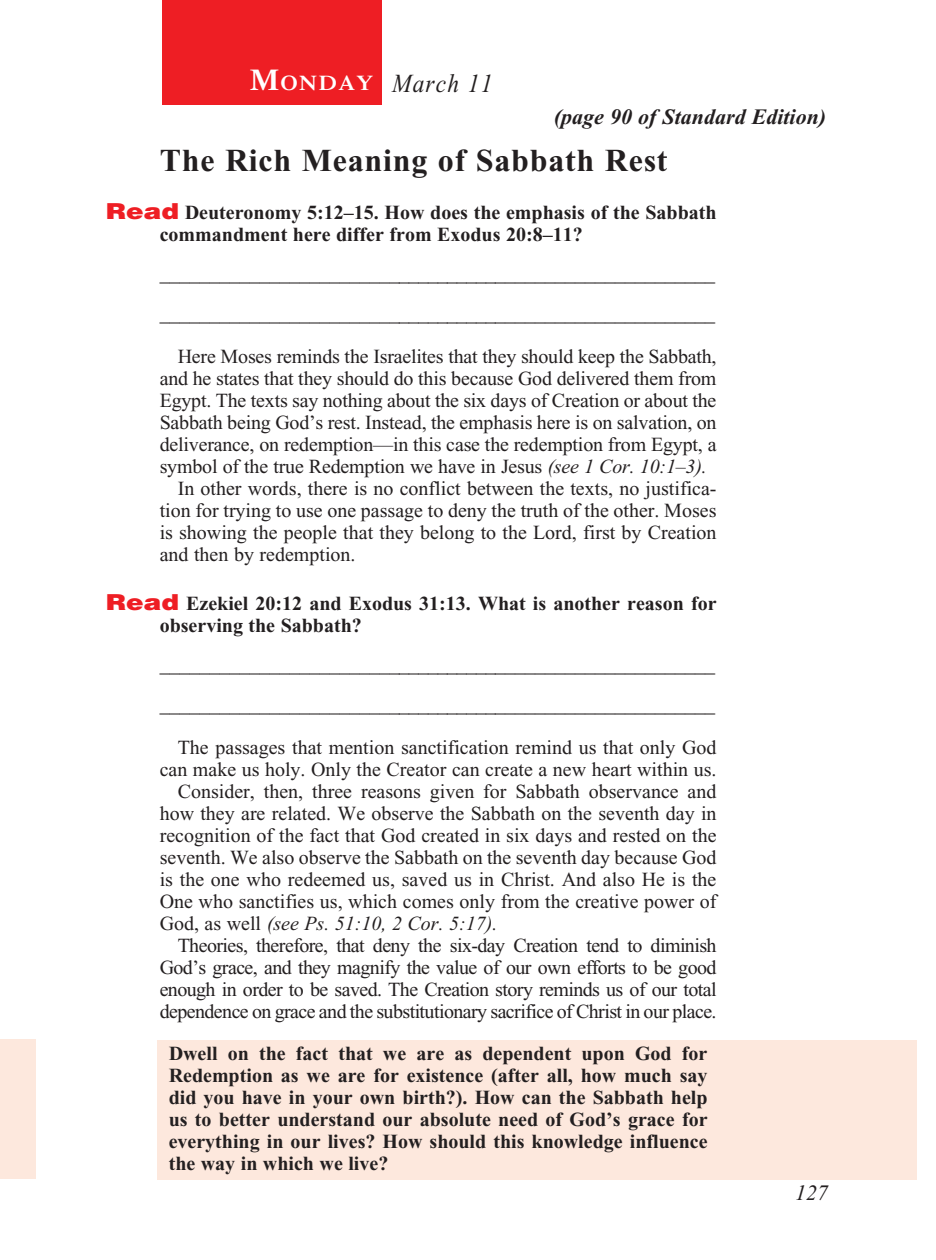
<style>
.page{position:relative;width:936px;height:1260px;background:#fff}
.page>*{position:absolute;margin:0;border:0;box-sizing:border-box;transform-origin:0 0}
._01-Daily_head{font:700 32px "Times New Roman";letter-spacing:.025em;color:#231f20}
._00-Month-Day{font:italic 26px "Times New Roman";letter-spacing:.05em;color:#231f20;scale:.9 1}
.t1{font:italic 700 22px "Times New Roman";color:#231f20}
.t2{font:italic 22px "Times New Roman";color:#231f20}
.t3{font:600 21px "Times";letter-spacing:.07em;color:#fff;scale:1.1 1}
._4-Body_Copy{font:20px/22px "Times New Roman";color:#231f20;text-align:justify}
.x-screened_box-text{font:700 20px/22px "Times New Roman";color:#231f20;text-align:justify}
._6-question{font:700 20px/22px "Times New Roman";color:#231f20}
.s1{font-size:30px}
.s2{font-family:"Helvetica";font-weight:900;font-size:22px;color:#ee1e24}
.s3{font-style:italic}
</style>
<div class="page">
<div style="left:0;top:1039px;width:36px;height:139px;background:#fde8dd"></div>
<div style="left:157px;top:1040px;width:760px;height:139px;background:#fde8dd"></div>
<div style="left:162px;top:0;width:220px;height:104px;background:#ee1e24"></div>
<p class="t3" style="left:250px;top:71px;width:114px"><span class="s1">M</span>ONDAY</p>
<p class="_00-Month-Day" style="left:392px;top:70px;width:113px">March 11</p>
<p class="t1" style="left:554px;top:105px;width:274px">(page 90 of Standard Edition)</p>
<p class="_01-Daily_head" style="left:160px;top:142px;width:509px">The Rich Meaning of Sabbath Rest</p>
<p class="_6-question" style="left:160px;top:202px;width:558px;text-indent:-54px"><span class="s2">Read</span> Deuteronomy 5:12–15. How does the emphasis of the Sabbath commandment here differ from Exodus 20:8–11?</p>
<p class="_4-Body_Copy" style="left:160px;top:264px;width:557px">________________________________________________________</p>
<p class="_4-Body_Copy" style="left:160px;top:304px;width:557px">________________________________________________________</p>
<p class="_4-Body_Copy" style="left:160px;top:346px;width:558px;text-indent:18px">Here Moses reminds the Israelites that they should keep the Sabbath, and he states that they should do this because God delivered them from Egypt. The texts say nothing about the six days of Creation or about the Sabbath being God’s rest. Instead, the emphasis here is on salvation, on deliverance, on redemption—in this case the redemption from Egypt, a symbol of the true Redemption we have in Jesus <span class="s3">(see 1 Cor. 10:1–3).</span></p>
<p class="_4-Body_Copy" style="left:160px;top:478px;width:558px;text-indent:18px">In other words, there is no conflict between the texts, no justifica&shy;tion for trying to use one passage to deny the truth of the other. Moses is showing the people that they belong to the Lord, first by Creation and then by redemption.</p>
<p class="_6-question" style="left:160px;top:592px;width:558px;text-indent:-54px"><span class="s2">Read</span> Ezekiel 20:12 and Exodus 31:13. What is another reason for observing the Sabbath?</p>
<p class="_4-Body_Copy" style="left:160px;top:654px;width:557px">________________________________________________________</p>
<p class="_4-Body_Copy" style="left:160px;top:694px;width:557px">________________________________________________________</p>
<p class="_4-Body_Copy" style="left:160px;top:736px;width:558px;text-align:right">The passages that mention sanctification remind us that only God can make us holy. Only the Creator can create a new heart within us.</p>
<p class="_4-Body_Copy" style="left:160px;top:780px;width:558px;text-indent:18px">Consider, then, three reasons given for Sabbath observance and how they are related. We observe the Sabbath on the seventh day in recognition of the fact that God created in six days and rested on the seventh. We also observe the Sabbath on the seventh day because God is the one who redeemed us, saved us in Christ. And also He is the One who sanctifies us, which comes only from the creative power of God, as well <span class="s3">(see Ps. 51:10, 2 Cor. 5:17).</span></p>
<p class="_4-Body_Copy" style="left:160px;top:934px;width:559px;text-indent:18px">Theories, therefore, that deny the six-day Creation tend to diminish God’s grace, and they magnify the value of our own efforts to be good enough in order to be saved. The Creation story reminds us of our total dependence on grace and the substitutionary sacrifice of Christ in our place.</p>
<p class="x-screened_box-text" style="left:169px;top:1042px;width:540px">Dwell on the fact that we are as dependent upon God for Redemption as we are for existence (after all, how much say did you have in your own birth?). How can the Sabbath help us to better understand our absolute need of God’s grace for everything in our lives? How should this knowledge influence the way in which we live?</p>
<p class="t2" style="left:795px;top:1181px;width:34px">127</p>
</div>
